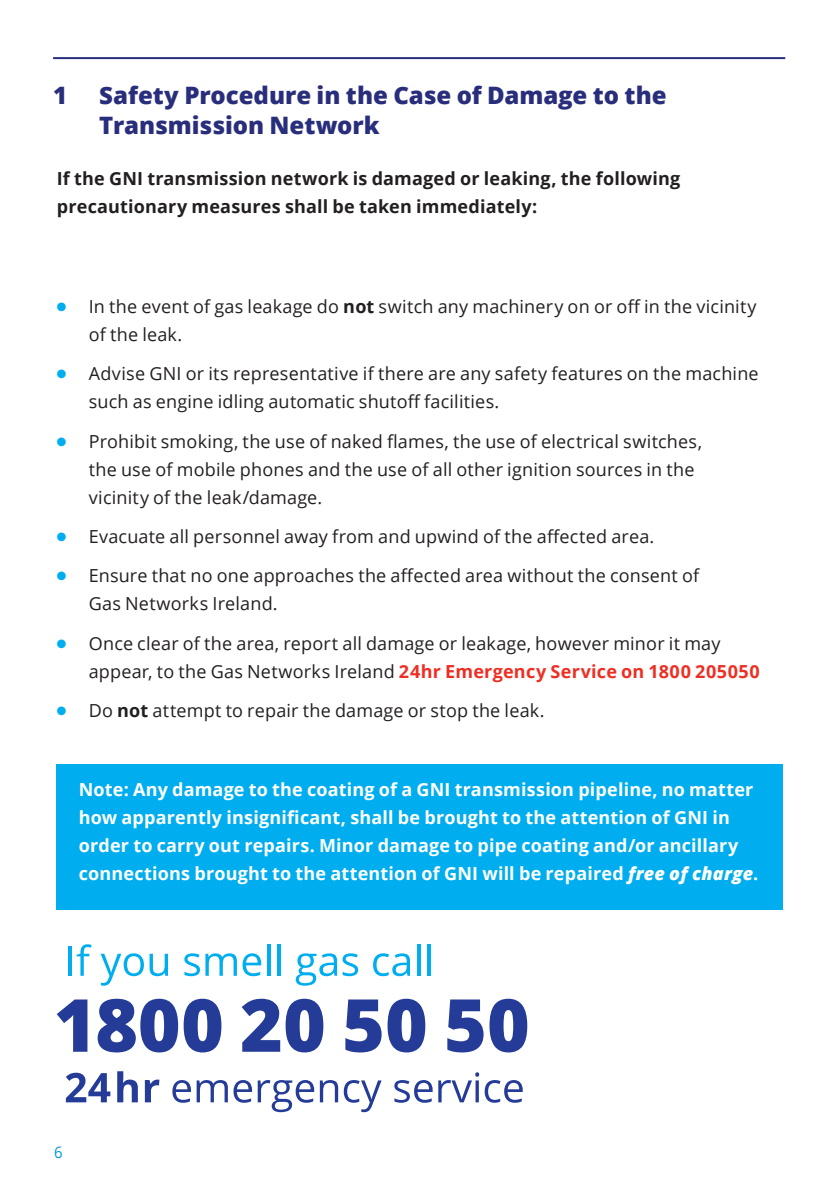
<style>
.page{position:relative;width:840px;height:1191px;background:#fff}
.page>*{position:absolute;margin:0;border:0;box-sizing:border-box;transform-origin:0 0}
.t1{font:800 24px/30px "Open Sans";letter-spacing:-.005em;color:#292e7c}
.t2{font:18px/28px "Open Sans";letter-spacing:.01em;color:#231f20}
.t3{font:700 18px/28px "Open Sans";letter-spacing:.01em;color:#fff}
.t4{font:700 18px/28px "Open Sans";letter-spacing:.01em;color:#231f20}
.t5{font:16px "Open Sans";color:#009ad9;scale:.93 1}
.s1{color:#00aeef}
.s2{font-weight:700}
.s3{font-weight:700;color:#ee2e22}
.s4{font-weight:800;font-style:italic}
</style>
<div class="page">
<hr style="left:53px;top:57px;width:731px;height:2px;background:#292e7c">
<div style="left:57px;top:764px;width:725px;height:145px;background:#00aeef"></div>
<hr style="left:68px;top:946px;width:4px;height:29px;background:#00aeef">
<svg style="left:76px;top:944px;width:16px;height:31px"></svg>
<svg style="left:101px;top:953px;width:67px;height:32px"></svg>
<svg style="left:184px;top:953px;width:77px;height:23px"></svg>
<hr style="left:267px;top:944px;width:3px;height:31px;background:#00aeef">
<hr style="left:277px;top:944px;width:3px;height:31px;background:#00aeef">
<svg style="left:295px;top:953px;width:63px;height:32px"></svg>
<svg style="left:373px;top:953px;width:37px;height:23px"></svg>
<svg style="left:417px;top:944px;width:3px;height:31px"></svg>
<hr style="left:427px;top:944px;width:3px;height:31px;background:#00aeef">
<svg style="left:57px;top:999px;width:30px;height:52px"></svg>
<svg style="left:98px;top:998px;width:123px;height:54px"></svg>
<svg style="left:241px;top:998px;width:82px;height:54px"></svg>
<svg style="left:345px;top:999px;width:36px;height:53px"></svg>
<svg style="left:387px;top:998px;width:38px;height:54px"></svg>
<svg style="left:447px;top:999px;width:36px;height:53px"></svg>
<svg style="left:489px;top:998px;width:38px;height:54px"></svg>
<svg style="left:66px;top:1072px;width:44px;height:30px"></svg>
<svg style="left:117px;top:1071px;width:21px;height:31px"></svg>
<svg style="left:145px;top:1079px;width:14px;height:23px"></svg>
<svg style="left:172px;top:1080px;width:209px;height:32px"></svg>
<svg style="left:394px;top:1080px;width:38px;height:22px"></svg>
<svg style="left:438px;top:1072px;width:84px;height:30px"></svg>
<h1 class="t1" style="left:53px;top:79px;width:16px">1</h1>
<h1 class="t1" style="left:99px;top:79px;width:568px">Safety Procedure in the Case of Damage to the<br>Transmission Network</h1>
<p class="t4" style="left:57px;top:164px;width:625px">If the GNI transmission network is damaged or leaking, the following precautionary measures shall be taken immediately:</p>
<p class="t2" style="left:89px;top:292px;width:669px;text-indent:-32px"><span class="s1">●</span> In the event of gas leakage do <span class="s2">not</span> switch any machinery on or off in the vicinity of the leak.</p>
<p class="t2" style="left:89px;top:359px;width:671px;text-indent:-32px"><span class="s1">●</span> Advise GNI or its representative if there are any safety features on the machine such as engine idling automatic shutoff facilities.</p>
<p class="t2" style="left:89px;top:427px;width:614px;text-indent:-32px"><span class="s1">●</span> Prohibit smoking, the use of naked flames, the use of electrical switches, the use of mobile phones and the use of all other ignition sources in the vicinity of the leak/damage.</p>
<p class="t2" style="left:57px;top:522px;width:598px"><span class="s1">●</span> Evacuate all personnel away from and upwind of the affected area.</p>
<p class="t2" style="left:89px;top:561px;width:611px;text-indent:-32px"><span class="s1">●</span> Ensure that no one approaches the affected area without the consent of<br>Gas Networks Ireland.</p>
<p class="t2" style="left:89px;top:629px;width:672px;text-indent:-32px"><span class="s1">●</span> Once clear of the area, report all damage or leakage, however minor it may appear, to the Gas Networks Ireland <span class="s3">24hr Emergency Service on 1800 205050</span></p>
<p class="t2" style="left:57px;top:696px;width:489px"><span class="s1">●</span> Do <span class="s2">not</span> attempt to repair the damage or stop the leak.</p>
<p class="t3" style="left:79px;top:775px;width:680px">Note: Any damage to the coating of a GNI transmission pipeline, no matter how apparently insignificant, shall be brought to the attention of GNI in order to carry out repairs. Minor damage to pipe coating and/or ancillary connections brought to the attention of GNI will be repaired <span class="s4">free of charge</span>.</p>
<p class="t5" style="left:54px;top:1141px;width:11px">6</p>
</div>
